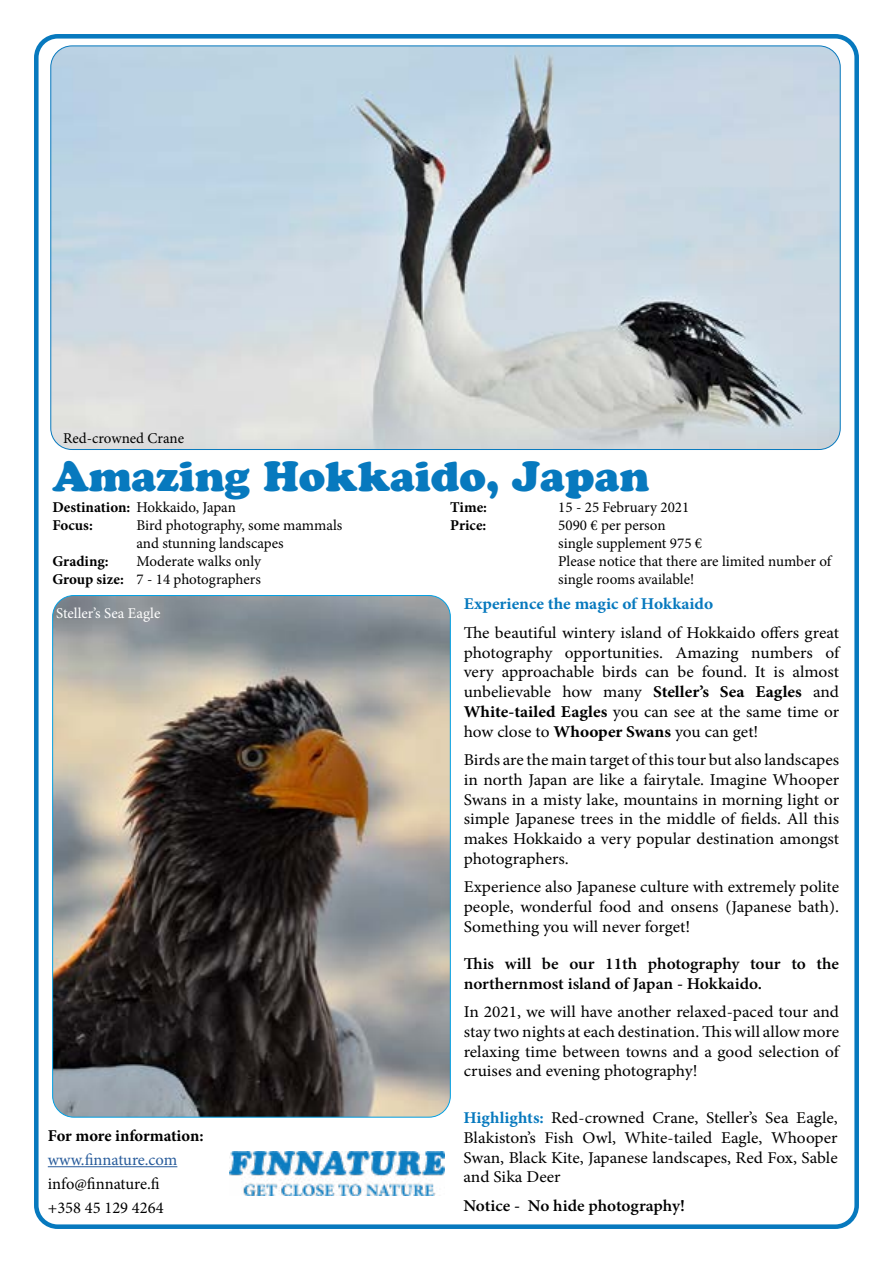
<style>
.page{position:relative;width:893px;height:1263px;background:#fff}
.page>*{position:absolute;margin:0;border:0;box-sizing:border-box;transform-origin:0 0}
.t1{font:42px "Cooper Black Std";color:#0779be}
.t2{font:16.5px/19.8px "Minion Pro";letter-spacing:-.005em;color:#000;text-align:justify;scale:1.05 1}
.t3{font:600 16.5px/19.8px "Minion Pro";color:#000;scale:1.05 1}
.t4{font:16.5px/24px "Minion Pro";letter-spacing:-.005em;color:#000}
.t5{font:700 16.5px "Minion Pro";color:#0779be;scale:1.05 1}
.t6{font:700 16.5px "Minion Pro";letter-spacing:-.01em;color:#000}
.t7{font:16.5px "Minion Pro";color:#275b9b}
.t8{font:15px/18px "Minion Pro";color:#000}
.t9{font:700 15px/18px "Minion Pro";color:#000}
.t10{font:15px "Minion Pro";color:#fff}
.s1{font-weight:400}
.s2{font-weight:700}
.s3{font-weight:700;color:#0779be}
</style>
<div class="page">
<div style="left:34px;top:34px;width:825px;height:1195px;border:5px solid #0779be;border-radius:21px"></div>
<img style="left:229px;top:1151px;width:216px;height:45px">
<hr style="left:48px;top:1166px;width:129px;height:1px;background:#275b9b">
<img style="left:53px;top:595px;width:397px;height:522px">
<img style="left:51px;top:46px;width:789px;height:403px">
<p class="t8" style="left:63px;top:429px;width:122px">Red-crowned Crane</p>
<h1 class="t1" style="left:52px;top:451px;width:598px">Amazing Hokkaido, Japan</h1>
<p class="t9" style="left:52px;top:498px;width:185px">Destination: <span class="s1">Hokkaido, Japan<br></span>Focus:</p>
<p class="t9" style="left:450px;top:498px;width:38px">Time:</p>
<p class="t8" style="left:558px;top:498px;width:133px">15 - 25 February 2021</p>
<p class="t9" style="left:450px;top:516px;width:38px">Price:</p>
<p class="t8" style="left:558px;top:516px;width:274px">5090 € per person<br>single supplement 975 €<br>Please notice that there are limited number of single rooms available!</p>
<p class="t8" style="left:136px;top:516px;width:207px">Bird photography, some mammals and stunning landscapes</p>
<p class="t8" style="left:52px;top:552px;width:210px;text-align:right">Moderate walks only<br><span class="s2">Group size:</span> 7 - 14 photographers</p>
<p class="t9" style="left:52px;top:552px;width:58px">Grading:</p>
<p class="t10" style="left:56px;top:603px;width:106px">Steller’s Sea Eagle</p>
<p class="t6" style="left:48px;top:1124px;width:157px">For more information:</p>
<p class="t7" style="left:48px;top:1149px;width:131px">www.finnature.com</p>
<p class="t4" style="left:48px;top:1172px;width:117px">info@finnature.fi +358 45 129 4264</p>
<p class="t5" style="left:464px;top:593px;width:239px">Experience the magic of Hokkaido</p>
<p class="t2" style="left:464px;top:623px;width:359px">The beautiful wintery island of Hokkaido offers great photography opportunities. Amazing numbers of very approachable birds can be found. It is almost unbelievable how many <span class="s2">Steller’s Sea Eagles</span> and <span class="s2">White-tailed Eagles</span> you can see at the same time or how close to <span class="s2">Whooper Swans</span> you can get!</p>
<p class="t2" style="left:464px;top:750px;width:359px">Birds are the main target of this tour but also landscapes in north Japan are like a fairytale. Imagine Whooper Swans in a misty lake, mountains in morning light or simple Japanese trees in the middle of fields. All this makes Hokkaido a very popular destination amongst photographers.</p>
<p class="t2" style="left:464px;top:877px;width:359px">Experience also Japanese culture with extremely polite people, wonderful food and onsens (Japanese bath).<br>Something you will never forget!</p>
<p class="t3" style="left:464px;top:953px;width:359px">This will be our 11th photography tour to the northernmost island of Japan - Hokkaido.</p>
<p class="t2" style="left:464px;top:1002px;width:359px">In 2021, we will have another relaxed-paced tour and stay two nights at each destination. This will allow more relaxing time between towns and a good selection of cruises and evening photography!</p>
<p class="t2" style="left:463px;top:1108px;width:358px"><span class="s3">Highlights:</span> Red-crowned Crane, Steller’s Sea Eagle, Blakiston’s Fish Owl, White-tailed Eagle, Whooper Swan, Black Kite, Japanese landscapes, Red Fox, Sable and Sika Deer</p>
<p class="t3" style="left:463px;top:1195px;width:212px">Notice - No hide photography!</p>
</div>
